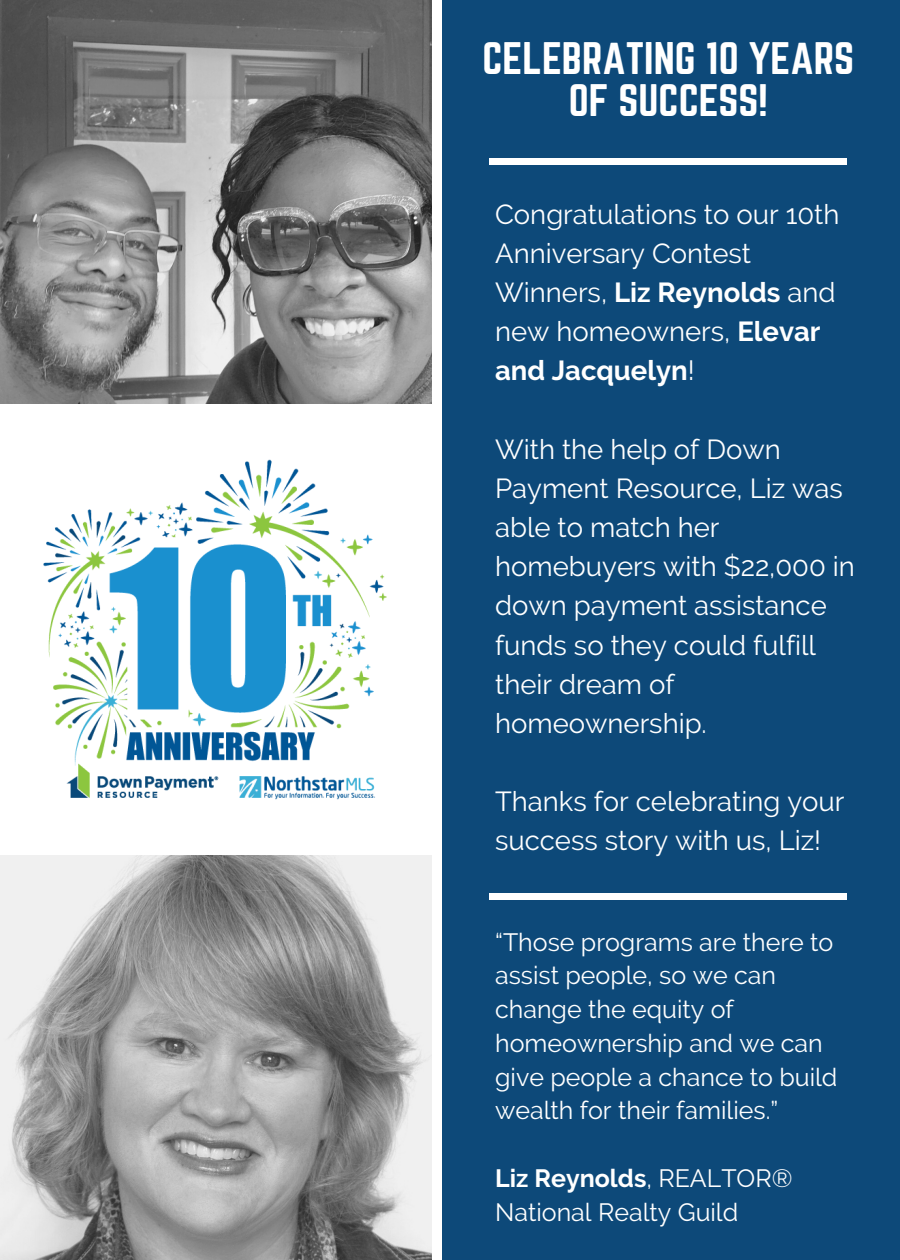
<style>
.page{position:relative;width:900px;height:1260px;background:#fff}
.page>*{position:absolute;margin:0;border:0;box-sizing:border-box;transform-origin:0 0}
.t1{font:40px/41.2px "Norwester";color:#fff;text-align:center}
.t2{font:27.5px/39.2px "Raleway";color:#fff}
.t3{font:25px/33.8px "Raleway";color:#fff}
.s1{font-weight:700}
</style>
<div class="page">
<div style="left:442px;top:0;width:458px;height:1260px;background:#0d4979"></div>
<div style="left:489px;top:159px;width:357px;height:5px;background:#fff"></div>
<img style="left:0;top:0;width:431px;height:403px">
<img style="left:0;top:855px;width:431px;height:405px">
<div style="left:489px;top:894px;width:357px;height:5px;background:#fff"></div>
<img style="left:43px;top:459px;width:344px;height:341px">
<h1 class="t1" style="left:482px;top:40px;width:373px">CELEBRATING 10 YEARS<br>OF SUCCESS!</h1>
<p class="t2" style="left:495px;top:194px;width:346px">Congratulations to our 10th<br>Anniversary Contest<br>Winners, <span class="s1">Liz Reynolds</span> and new homeowners, <span class="s1">Elevar and Jacquelyn</span>!</p>
<p class="t2" style="left:495px;top:429px;width:361px">With the help of Down<br>Payment Resource, Liz was able to match her homebuyers with $22,000 in down payment assistance funds so they could fulfill their dream of homeownership.</p>
<p class="t2" style="left:495px;top:782px;width:351px">Thanks for celebrating your success story with us, Liz!</p>
<p class="t3" style="left:495px;top:925px;width:344px">“Those programs are there to assist people, so we can change the equity of homeownership and we can give people a chance to build wealth for their families.”</p>
<p class="t3" style="left:495px;top:1161px;width:299px"><span class="s1">Liz Reynolds</span>, REALTOR®<br>National Realty Guild</p>
</div>
